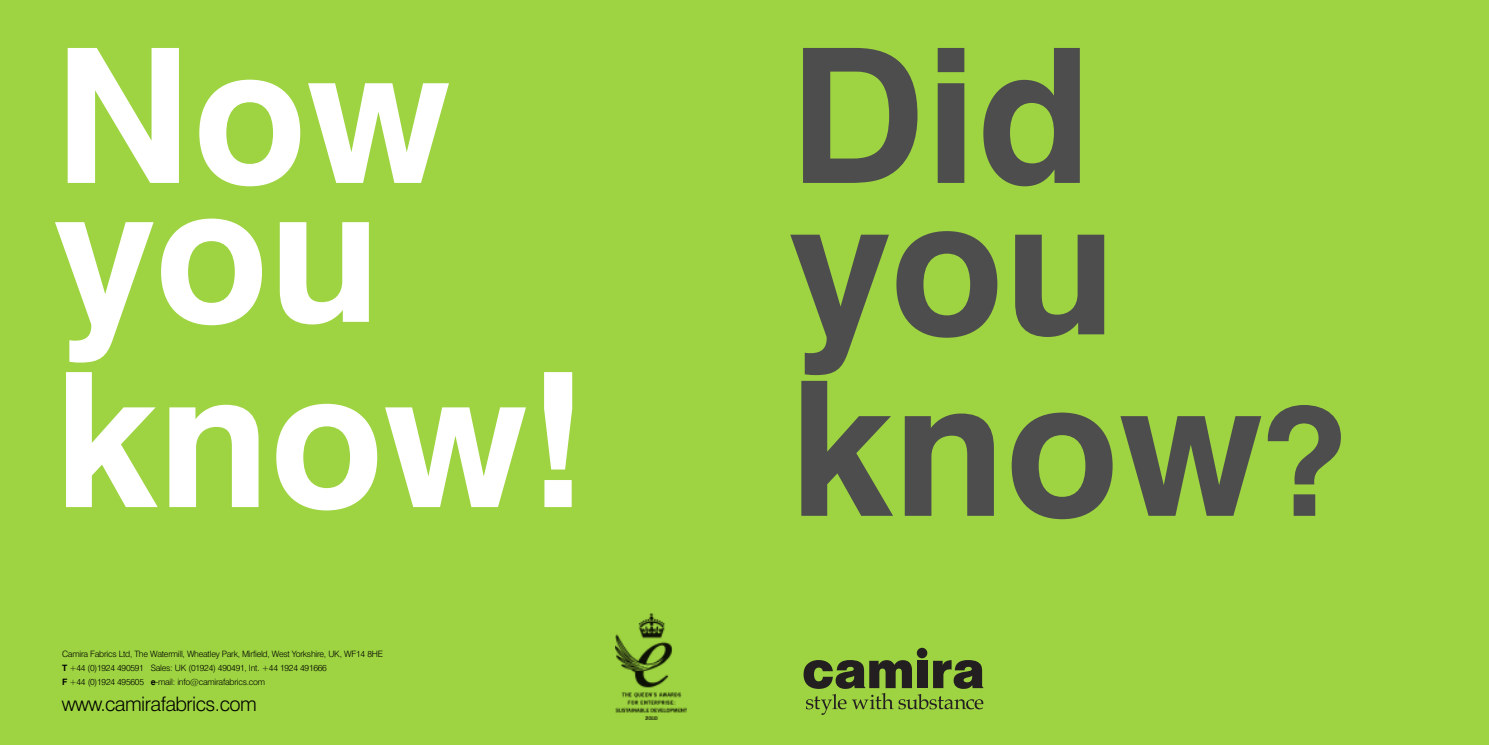
<style>
.page{position:relative;width:1489px;height:745px;background:#fff}
.page>*{position:absolute;margin:0;border:0;box-sizing:border-box;transform-origin:0 0}
.t1{font:700 187.5px/151.2px "Swiss 721 BT";color:#4d4d4d}
.t2{font:700 187.5px/138.8px "Swiss 721 BT";color:#fff}
.t3{font:300 20px "Swiss 721 BT";letter-spacing:-.025em;color:#000}
.t4{font:300 8.75px/13.8px "Swiss 721 BT";letter-spacing:-.025em;color:#000}
.s1{font-weight:700}
.s2{font-size:150px}
</style>
<div class="page">
<div style="left:0;top:0;width:1488px;height:744px;background:#9ed441"></div>
<img style="left:615px;top:613px;width:71px;height:105px">
<svg style="left:803px;top:660px;width:180px;height:54px"></svg>
<svg style="left:916px;top:647px;width:11px;height:11px"></svg>
<h1 class="t2" style="left:54px;top:66px;width:398px">Now you</h1>
<h1 class="t2" style="left:54px;top:390px;width:537px">know!</h1>
<p class="t4" style="left:62px;top:647px;width:322px">Camira Fabrics Ltd, The Watermill, Wheatley Park, Mirfield, West Yorkshire, UK, WF14 8HE<br><span class="s1">T</span> +44 (0)1924 490591 Sales: UK (01924) 490491, Int. +44 1924 491666<br><span class="s1">F</span> +44 (0)1924 495605 <span class="s1">e</span>-mail: info@camirafabrics.com</p>
<h2 class="t3" style="left:62px;top:696px;width:197px">www.camirafabrics.com</h2>
<h1 class="t1" style="left:789px;top:60px;width:328px">Did you</h1>
<h1 class="t1" style="left:789px;top:392px;width:558px">know<span class="s2">?</span></h1>
</div>
